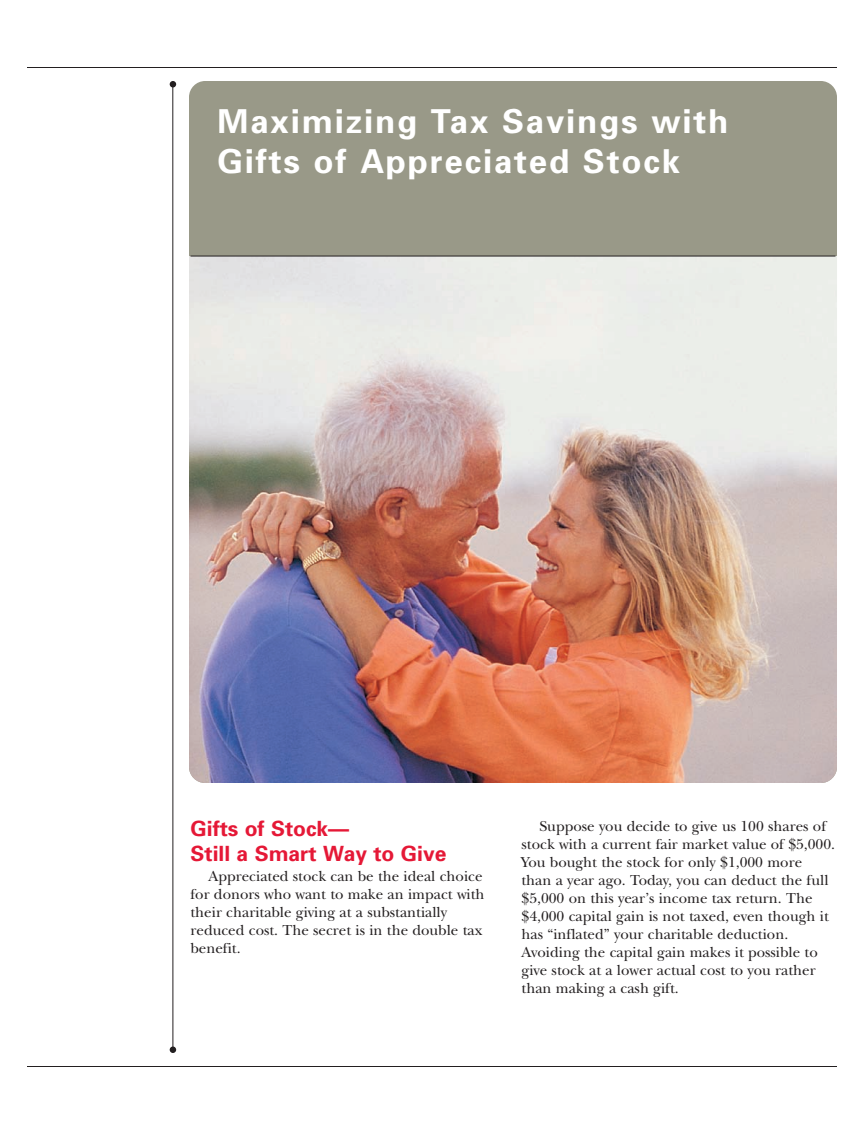
<style>
.page{position:relative;width:864px;height:1134px;background:#fff}
.page>*{position:absolute;margin:0;border:0;box-sizing:border-box;transform-origin:0 0}
.t1{font:700 33px/39.6px "Univers";letter-spacing:.055em;color:#fff}
.t2{font:700 21px/25.2px "Univers";color:#e51836}
.t3{font:15px/18px "New Baskerville";color:#231f20}
</style>
<div class="page">
<div style="left:189px;top:81px;width:648px;height:702px;background:#998;border-radius:16px"></div>
<img style="left:189px;top:256px;width:648px;height:527px">
<hr style="left:27px;top:67px;width:810px;height:1px;background:#231f20">
<hr style="left:27px;top:1066px;width:810px;height:1px;background:#231f20">
<hr style="left:172px;top:82px;width:1px;height:970px;background:#231f20">
<svg style="left:170px;top:81px;width:6px;height:6px"></svg>
<svg style="left:170px;top:1047px;width:6px;height:6px"></svg>
<hr style="left:190px;top:256px;width:646px;height:1px;background:#231f20">
<h1 class="t1" style="left:218px;top:105px;width:512px">Maximizing Tax Savings with<br>Gifts of Appreciated Stock</h1>
<h2 class="t2" style="left:190px;top:817px;width:257px">Gifts of Stock—<br>Still a Smart Way to Give</h2>
<p class="t3" style="left:190px;top:869px;width:296px;text-indent:18px">Appreciated stock can be the ideal choice for donors who want to make an impact with their charitable giving at a substantially reduced cost. The secret is in the double tax benefit.</p>
<p class="t3" style="left:522px;top:819px;width:315px;text-indent:18px">Suppose you decide to give us 100 shares of stock with a current fair market value of $5,000.<br>You bought the stock for only $1,000 more than a year ago. Today, you can deduct the full $5,000 on this year’s income tax return. The $4,000 capital gain is not taxed, even though it has “inflated” your charitable deduction.<br>Avoiding the capital gain makes it possible to give stock at a lower actual cost to you rather than making a cash gift.</p>
</div>
